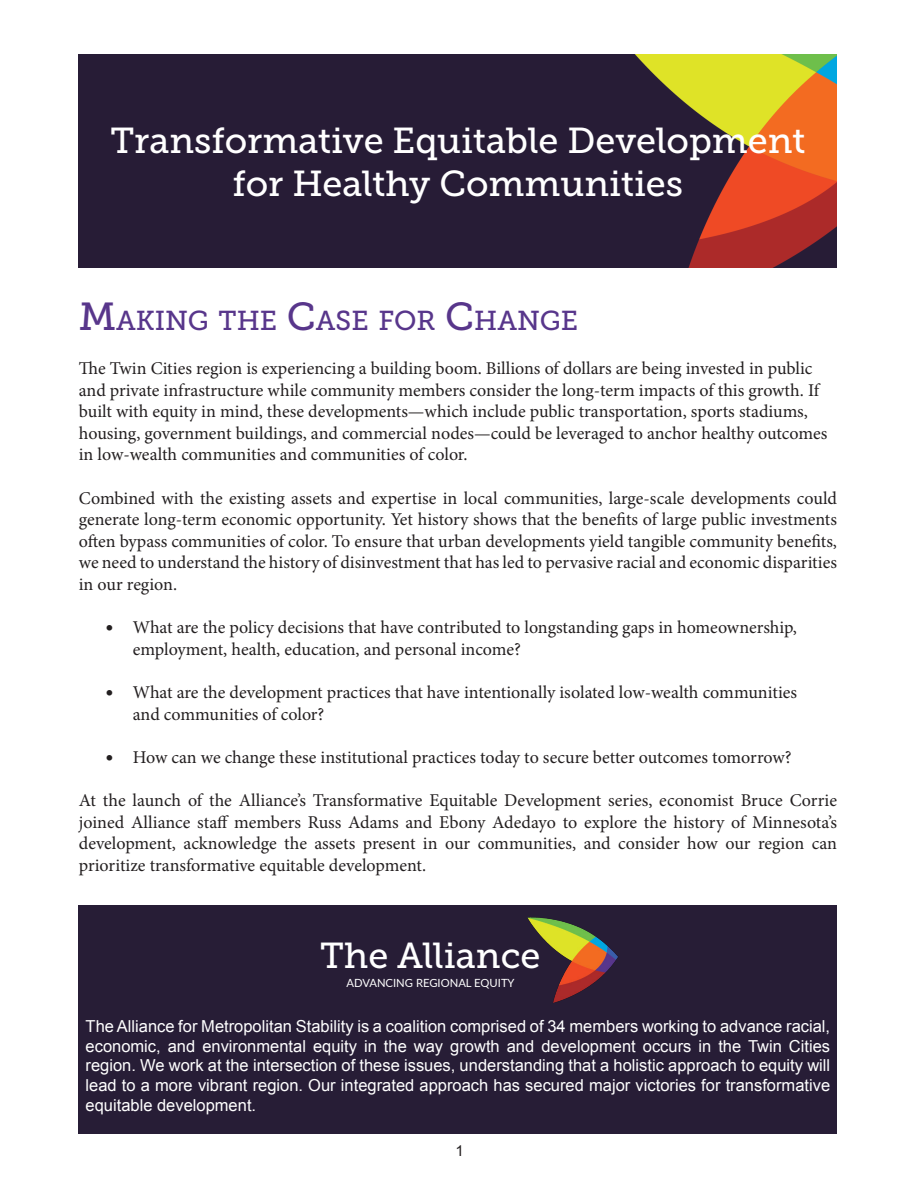
<style>
.page{position:relative;width:918px;height:1188px;background:#fff}
.page>*{position:absolute;margin:0;border:0;box-sizing:border-box;transform-origin:0 0}
.t1{font:36px/43.2px "Museo Slab 500";color:#fff;text-align:center}
.t2{font:27.3px "Museo Slab 500";color:#58368b}
.t3{font:18px/21.6px "Minion Pro";color:#231f20}
.t4{font:16.5px/19.8px "Arial";color:#fff;text-align:justify}
.Internal_SubHeads{font:15px "Arial";color:#231f20}
.t5{font:11.25px "Lato";color:#fff}
.s1{font-size:39px}
.s2{font-family:"Museo Slab 500"}
</style>
<div class="page">
<div style="left:79px;top:905px;width:758px;height:229px;background:#271d36"></div>
<img style="left:527px;top:917px;width:91px;height:86px">
<img style="left:79px;top:54px;width:758px;height:214px">
<h1 class="t1" style="left:110px;top:119px;width:697px">Transformative Equitable Development for Healthy Communities</h1>
<p class="t2" style="left:79px;top:306px;width:501px"><span class="s1">M</span>AKING THE <span class="s1">C</span>ASE FOR <span class="s1">C</span>HANGE</p>
<p class="t3" style="left:79px;top:357px;width:750px">The Twin Cities region is experiencing a building boom. Billions of dollars are being invested in public and private infrastructure while community members consider the long-term impacts of this growth. If built with equity in mind, these developments—which include public transportation, sports stadiums, housing, government buildings, and commercial nodes—could be leveraged to anchor healthy outcomes in low-wealth communities and communities of color.</p>
<p class="t3" style="left:79px;top:487px;width:760px;text-align:justify">Combined with the existing assets and expertise in local communities, large-scale developments could generate long-term economic opportunity. Yet history shows that the benefits of large public investments often bypass communities of color. To ensure that urban developments yield tangible community benefits, we need to understand the history of disinvestment that has led to pervasive racial and economic disparities in our region.</p>
<p class="t3" style="left:133px;top:617px;width:666px;text-indent:-27px"><span class="s2">•</span> What are the policy decisions that have contributed to longstanding gaps in homeownership, employment, health, education, and personal income?</p>
<p class="t3" style="left:133px;top:681px;width:666px;text-indent:-27px"><span class="s2">•</span> What are the development practices that have intentionally isolated low-wealth communities and communities of color?</p>
<p class="t3" style="left:106px;top:746px;width:687px"><span class="s2">•</span> How can we change these institutional practices today to secure better outcomes tomorrow?</p>
<p class="t3" style="left:79px;top:789px;width:760px;text-align:justify">At the launch of the Alliance’s Transformative Equitable Development series, economist Bruce Corrie joined Alliance staff members Russ Adams and Ebony Adedayo to explore the history of Minnesota’s development, acknowledge the assets present in our communities, and consider how our region can prioritize transformative equitable development.</p>
<h1 class="t1" style="left:320px;top:934px;width:222px">The Alliance</h1>
<p class="t5" style="left:347px;top:975px;width:170px">ADVANCING REGIONAL EQUITY</p>
<p class="t4" style="left:86px;top:1016px;width:746px">The Alliance for Metropolitan Stability is a coalition comprised of 34 members working to advance racial, economic, and environmental equity in the way growth and development occurs in the Twin Cities region. We work at the intersection of these issues, understanding that a holistic approach to equity will lead to a more vibrant region. Our integrated approach has secured major victories for transformative equitable development.</p>
<p class="Internal_SubHeads" style="left:455px;top:1141px;width:10px">1</p>
</div>
